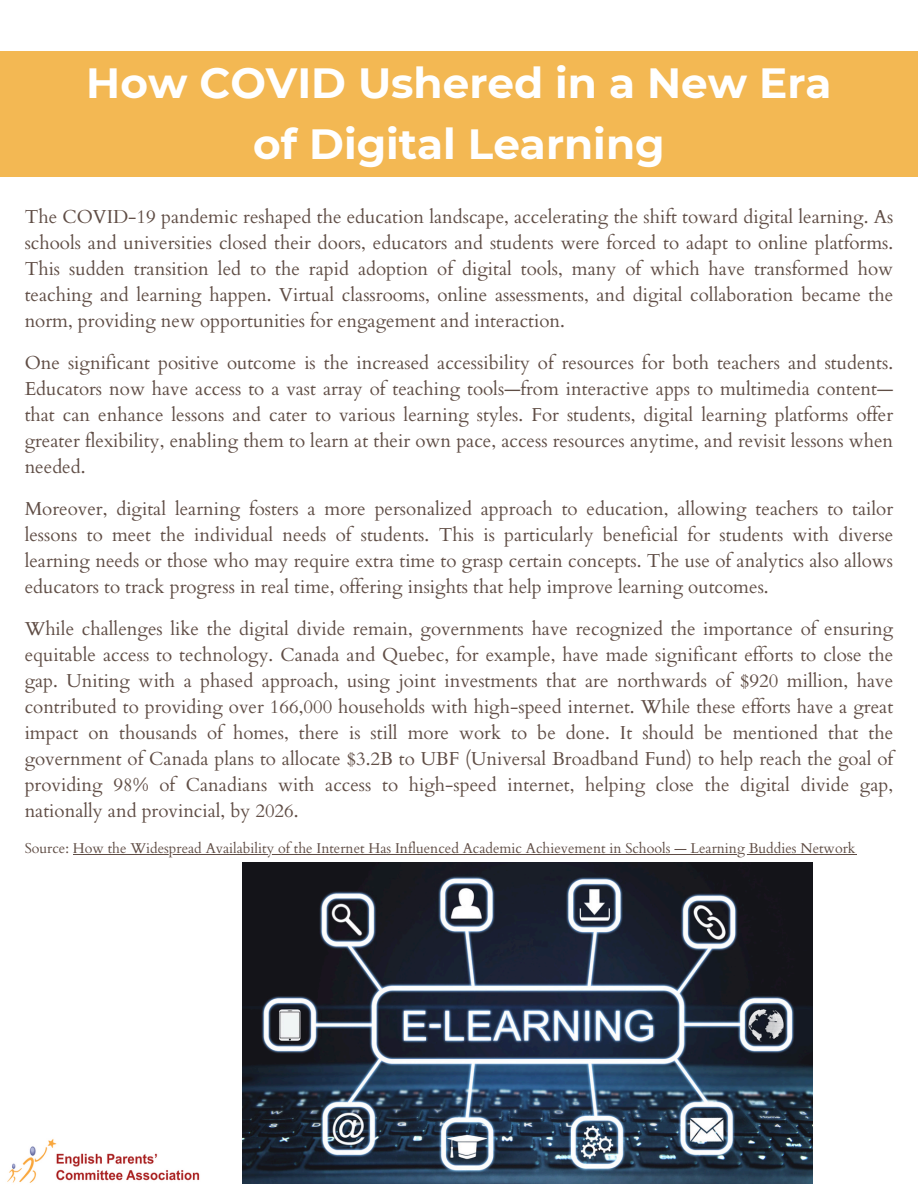
<style>
.page{position:relative;width:918px;height:1188px;background:#fff}
.page>*{position:absolute;margin:0;border:0;box-sizing:border-box;transform-origin:0 0}
.t1{font:700 42.15px/60.8px "Montserrat";color:#fff;text-align:center}
.t2{font:18.75px/26px "Cardo";color:#382117;text-align:justify}
.t3{font:14.25px "Cardo";color:#382117}
</style>
<div class="page">
<img style="left:7px;top:1139px;width:193px;height:44px">
<div style="left:0;top:51px;width:918px;height:125px;background:#f3b853"></div>
<img style="left:242px;top:863px;width:571px;height:320px">
<hr style="left:73px;top:854px;width:783px;height:1px;background:#382117">
<h1 class="t1" style="left:86px;top:53px;width:747px">How COVID Ushered in a New Era of Digital Learning</h1>
<p class="t2" style="left:25px;top:204px;width:870px">The COVID-19 pandemic reshaped the education landscape, accelerating the shift toward digital learning. As schools and universities closed their doors, educators and students were forced to adapt to online platforms.<br>This sudden transition led to the rapid adoption of digital tools, many of which have transformed how teaching and learning happen. Virtual classrooms, online assessments, and digital collaboration became the norm, providing new opportunities for engagement and interaction.</p>
<p class="t2" style="left:25px;top:350px;width:870px">One significant positive outcome is the increased accessibility of resources for both teachers and students.<br>Educators now have access to a vast array of teaching tools—from interactive apps to multimedia content— that can enhance lessons and cater to various learning styles. For students, digital learning platforms offer greater flexibility, enabling them to learn at their own pace, access resources anytime, and revisit lessons when needed.</p>
<p class="t2" style="left:25px;top:496px;width:870px">Moreover, digital learning fosters a more personalized approach to education, allowing teachers to tailor lessons to meet the individual needs of students. This is particularly beneficial for students with diverse learning needs or those who may require extra time to grasp certain concepts. The use of analytics also allows educators to track progress in real time, offering insights that help improve learning outcomes.</p>
<p class="t2" style="left:25px;top:616px;width:870px">While challenges like the digital divide remain, governments have recognized the importance of ensuring equitable access to technology. Canada and Quebec, for example, have made significant efforts to close the gap. Uniting with a phased approach, using joint investments that are northwards of $920 million, have contributed to providing over 166,000 households with high-speed internet. While these efforts have a great impact on thousands of homes, there is still more work to be done. It should be mentioned that the government of Canada plans to allocate $3.2B to UBF (Universal Broadband Fund) to help reach the goal of providing 98% of Canadians with access to high-speed internet, helping close the digital divide gap, nationally and provincial, by 2026.</p>
<p class="t3" style="left:25px;top:839px;width:832px">Source: How the Widespread Availability of the Internet Has Influenced Academic Achievement in Schools — Learning Buddies Network</p>
</div>
